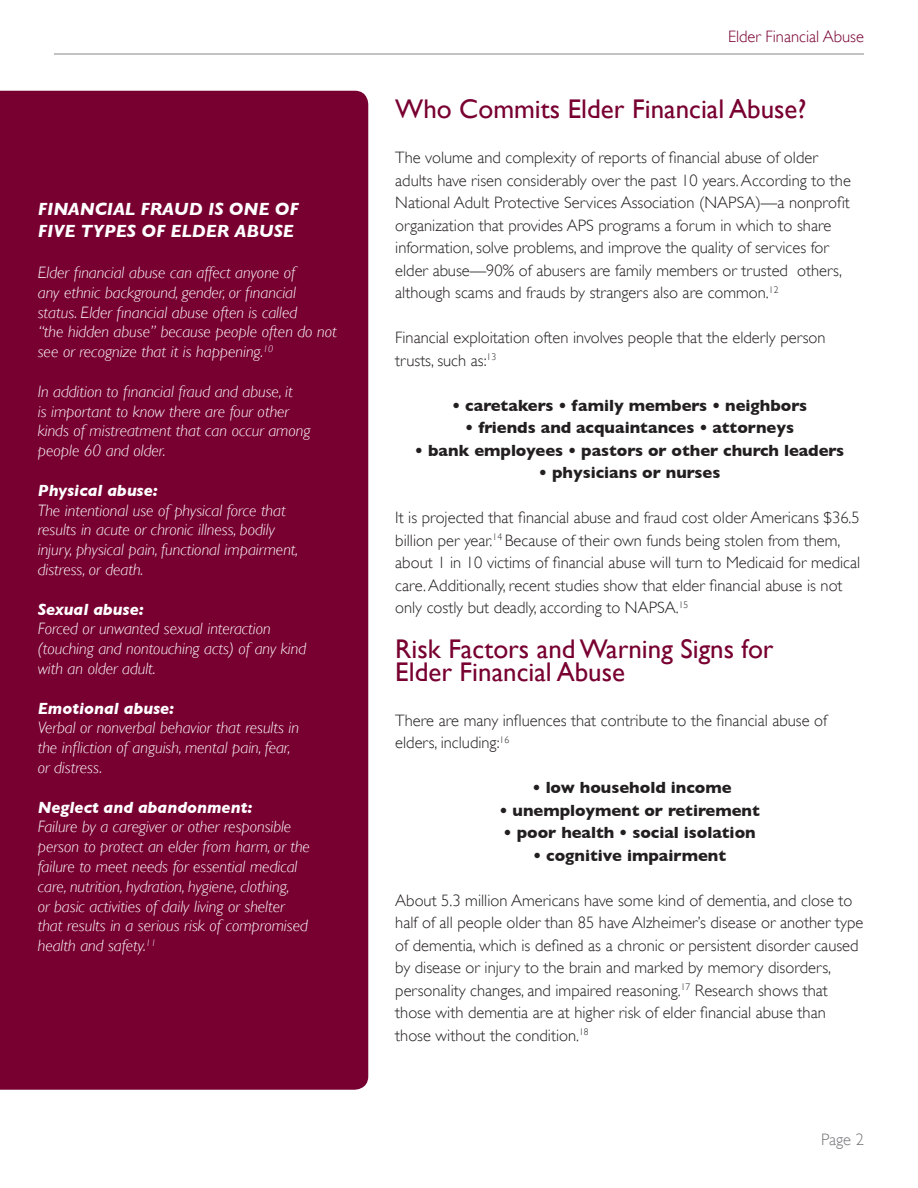
<style>
.page{position:relative;width:918px;height:1188px;background:#fff}
.page>*{position:absolute;margin:0;border:0;box-sizing:border-box;transform-origin:0 0}
.t1{font:27px "Gill Sans";color:#780031}
.t2{font:italic 700 18px "Gill Sans";color:#fff}
.t3{font:300 16.5px/22.5px "Gill Sans";color:#231f20}
.t4{font:italic 300 16.5px/19.8px "Gill Sans";color:#fff}
.t5{font:700 16.5px "Gill Sans";color:#231f20}
.t6{font:italic 700 16.5px "Gill Sans";color:#fff}
.t7{font:300 16.5px "Gill Sans";color:#780031}
.t8{font:300 16.5px "Gill Sans";color:#757679}
</style>
<div class="page">
<hr style="left:54px;top:54px;width:810px;height:1px;background:#848689">
<div style="left:0;top:91px;width:368px;height:999px;background:#780031"></div>
<p class="t2" style="left:38px;top:198px;width:262px">FINANCIAL FRAUD IS ONE OF</p>
<p class="t2" style="left:38px;top:220px;width:258px">FIVE TYPES OF ELDER ABUSE</p>
<p class="t4" style="left:38px;top:263px;width:259px">Elder financial abuse can affect anyone of</p>
<p class="t4" style="left:38px;top:282px;width:260px">any ethnic background, gender, or financial</p>
<p class="t4" style="left:38px;top:302px;width:261px">status. Elder financial abuse often is called</p>
<p class="t4" style="left:38px;top:322px;width:300px">“the hidden abuse” because people often do not see or recognize that it is happening.<sup>10</sup></p>
<p class="t4" style="left:38px;top:381px;width:256px">In addition to financial fraud and abuse, it</p>
<p class="t4" style="left:38px;top:401px;width:253px">is important to know there are four other</p>
<p class="t4" style="left:38px;top:421px;width:274px">kinds of mistreatment that can occur among</p>
<p class="t4" style="left:38px;top:441px;width:129px">people 60 and older.</p>
<p class="t6" style="left:38px;top:481px;width:122px">Physical abuse:</p>
<p class="t4" style="left:38px;top:500px;width:249px">The intentional use of physical force that</p>
<p class="t4" style="left:38px;top:520px;width:239px">results in acute or chronic illness, bodily</p>
<p class="t4" style="left:38px;top:540px;width:262px">injury, physical pain, functional impairment,</p>
<p class="t4" style="left:38px;top:560px;width:107px">distress, or death.</p>
<p class="t6" style="left:38px;top:599px;width:107px">Sexual abuse:</p>
<p class="t4" style="left:38px;top:619px;width:235px">Forced or unwanted sexual interaction</p>
<p class="t4" style="left:38px;top:639px;width:270px">(touching and nontouching acts) of any kind</p>
<p class="t4" style="left:38px;top:659px;width:119px">with an older adult.</p>
<p class="t6" style="left:38px;top:698px;width:138px">Emotional abuse:</p>
<p class="t4" style="left:38px;top:718px;width:263px">Verbal or nonverbal behavior that results in</p>
<p class="t4" style="left:38px;top:738px;width:254px">the infliction of anguish, mental pain, fear,</p>
<p class="t4" style="left:38px;top:758px;width:66px">or distress.</p>
<p class="t6" style="left:38px;top:797px;width:216px">Neglect and abandonment:</p>
<p class="t4" style="left:38px;top:817px;width:255px">Failure by a caregiver or other responsible</p>
<p class="t4" style="left:38px;top:837px;width:274px">person to protect an elder from harm, or the</p>
<p class="t4" style="left:38px;top:857px;width:261px">failure to meet needs for essential medical</p>
<p class="t4" style="left:38px;top:876px;width:253px">care, nutrition, hydration, hygiene, clothing,</p>
<p class="t4" style="left:38px;top:896px;width:248px">or basic activities of daily living or shelter</p>
<p class="t4" style="left:38px;top:916px;width:272px">that results in a serious risk of compromised</p>
<p class="t4" style="left:38px;top:936px;width:120px">health and safety.<sup>11</sup></p>
<p class="t7" style="left:728px;top:27px;width:137px">Elder Financial Abuse</p>
<p class="t1" style="left:395px;top:93px;width:413px">Who Commits Elder Financial Abuse?</p>
<p class="t3" style="left:395px;top:146px;width:457px">The volume and complexity of reports of financial abuse of older adults have risen considerably over the past 10 years. According to the National Adult Protective Services Association (NAPSA)—a nonprofit organization that provides APS programs a forum in which to share information, solve problems, and improve the quality of services for elder abuse—90% of abusers are family members or trusted others, although scams and frauds by strangers also are common.<sup>12</sup></p>
<p class="t3" style="left:395px;top:326px;width:432px">Financial exploitation often involves people that the elderly person trusts, such as:<sup>13</sup></p>
<p class="t5" style="left:452px;top:395px;width:357px">• caretakers • family members • neighbors</p>
<p class="t5" style="left:465px;top:418px;width:330px">• friends and acquaintances • attorneys</p>
<p class="t5" style="left:415px;top:440px;width:431px">• bank employees • pastors or other church leaders</p>
<p class="t5" style="left:539px;top:463px;width:183px">• physicians or nurses</p>
<p class="t3" style="left:395px;top:506px;width:467px">It is projected that financial abuse and fraud cost older Americans $36.5 billion per year.<sup>14</sup> Because of their own funds being stolen from them, about 1 in 10 victims of financial abuse will turn to Medicaid for medical care. Additionally, recent studies show that elder financial abuse is not only costly but deadly, according to NAPSA.<sup>15</sup></p>
<p class="t1" style="left:395px;top:633px;width:380px">Risk Factors and Warning Signs for</p>
<p class="t1" style="left:395px;top:656px;width:231px">Elder Financial Abuse</p>
<p class="t3" style="left:395px;top:709px;width:433px">There are many influences that contribute to the financial abuse of elders, including:<sup>16</sup></p>
<p class="t5" style="left:533px;top:778px;width:200px">• low household income</p>
<p class="t5" style="left:500px;top:800px;width:262px">• unemployment or retirement</p>
<p class="t5" style="left:504px;top:823px;width:254px">• poor health • social isolation</p>
<p class="t5" style="left:533px;top:845px;width:195px">• cognitive impairment</p>
<p class="t3" style="left:395px;top:889px;width:470px">About 5.3 million Americans have some kind of dementia, and close to half of all people older than 85 have Alzheimer’s disease or another type of dementia, which is defined as a chronic or persistent disorder caused by disease or injury to the brain and marked by memory disorders, personality changes, and impaired reasoning.<sup>17</sup> Research shows that those with dementia are at higher risk of elder financial abuse than those without the condition.<sup>18</sup></p>
<p class="t8" style="left:821px;top:1130px;width:44px">Page 2</p>
</div>
